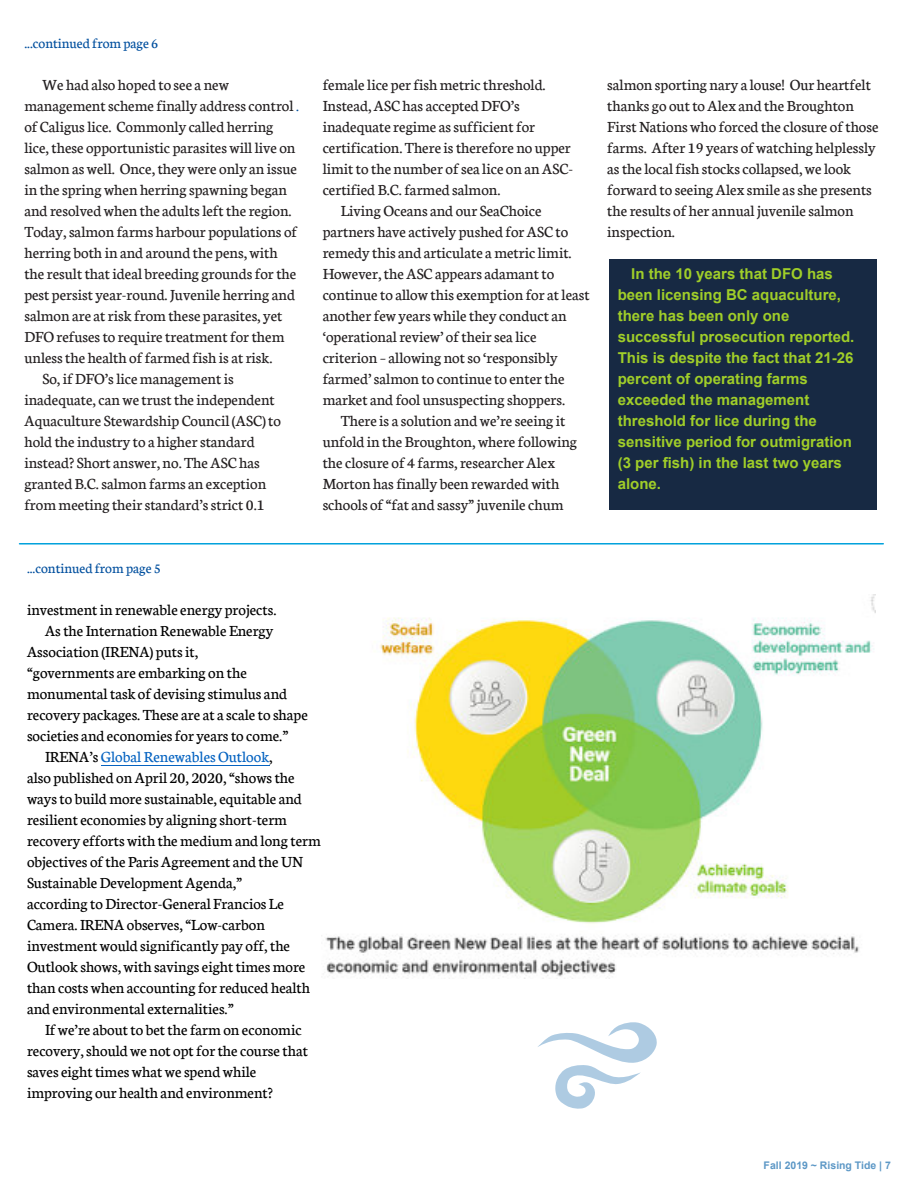
<style>
.page{position:relative;width:918px;height:1188px;background:#fff}
.page>*{position:absolute;margin:0;border:0;box-sizing:border-box;transform-origin:0 0}
.t1{font:16.5px/21px "Neuton";color:#231f20}
.t2{font:16.5px "Neuton";color:#000}
.t3{font:16.5px "Neuton";color:#0563c1}
.t4{font:700 15px/21px "Arial";color:#a0ce29}
.t5{font:15px "Neuton";color:#004f9e}
.t6{font:700 10.5px "Arial";color:#5d98c6}
.s1{font-size:15px;color:#004f9e}
.s2{color:#000}
</style>
<div class="page">
<hr style="left:101px;top:765px;width:168px;height:1px;background:#0563c1">
<hr style="left:20px;top:543px;width:863px;height:2px;background:#00a1dc">
<img style="left:321px;top:594px;width:554px;height:385px">
<svg style="left:538px;top:1022px;width:119px;height:87px"></svg>
<div style="left:609px;top:259px;width:268px;height:251px;background:#172943"></div>
<p class="t5" style="left:24px;top:33px;width:135px">...continued from page 6</p>
<p class="t1" style="left:42px;top:73px;width:188px">We had also hoped to see a new</p>
<p class="t1" style="left:24px;top:94px;width:276px">management scheme finally address control <span class="s1">.</span></p>
<p class="t1" style="left:24px;top:115px;width:251px">of Caligus lice. Commonly called herring</p>
<p class="t1" style="left:24px;top:136px;width:273px">lice, these opportunistic parasites will live on</p>
<p class="t1" style="left:24px;top:157px;width:274px">salmon as well. Once, they were only an issue</p>
<p class="t1" style="left:24px;top:178px;width:264px">in the spring when herring spawning began</p>
<p class="t1" style="left:24px;top:199px;width:269px">and resolved when the adults left the region.</p>
<p class="t1" style="left:24px;top:220px;width:274px">Today, salmon farms harbour populations of</p>
<p class="t1" style="left:24px;top:241px;width:255px">herring both in and around the pens, with</p>
<p class="t1" style="left:24px;top:262px;width:273px">the result that ideal breeding grounds for the</p>
<p class="t1" style="left:24px;top:283px;width:272px">pest persist year-round. Juvenile herring and</p>
<p class="t1" style="left:24px;top:304px;width:260px">salmon are at risk from these parasites, yet</p>
<p class="t1" style="left:24px;top:325px;width:262px">DFO refuses to require treatment for them</p>
<p class="t1" style="left:24px;top:346px;width:250px">unless the health of farmed fish is at risk.</p>
<p class="t1" style="left:42px;top:367px;width:193px">So, if DFO’s lice management is</p>
<p class="t1" style="left:24px;top:388px;width:252px">inadequate, can we trust the independent</p>
<p class="t1" style="left:24px;top:409px;width:258px">Aquaculture Stewardship Council (ASC) to</p>
<p class="t1" style="left:24px;top:430px;width:232px">hold the industry to a higher standard</p>
<p class="t1" style="left:24px;top:451px;width:237px">instead? Short answer, no. The ASC has</p>
<p class="t1" style="left:24px;top:472px;width:243px">granted B.C. salmon farms an exception</p>
<p class="t1" style="left:24px;top:493px;width:242px">from meeting their standard’s strict 0.1</p>
<p class="t1" style="left:323px;top:73px;width:225px">female lice per fish metric threshold.</p>
<p class="t1" style="left:323px;top:94px;width:199px">Instead, ASC has accepted DFO’s</p>
<p class="t1" style="left:323px;top:115px;width:214px">inadequate regime as sufficient for</p>
<p class="t1" style="left:323px;top:136px;width:250px">certification. There is therefore no upper</p>
<p class="t1" style="left:323px;top:157px;width:252px">limit to the number of sea lice on an ASC-</p>
<p class="t1" style="left:323px;top:178px;width:179px">certified B.C. farmed salmon.</p>
<p class="t1" style="left:341px;top:199px;width:202px">Living Oceans and our SeaChoice</p>
<p class="t1" style="left:323px;top:220px;width:247px">partners have actively pushed for ASC to</p>
<p class="t1" style="left:323px;top:241px;width:251px">remedy this and articulate a metric limit.</p>
<p class="t1" style="left:323px;top:262px;width:233px">However, the ASC appears adamant to</p>
<p class="t1" style="left:323px;top:283px;width:269px">continue to allow this exemption for at least</p>
<p class="t1" style="left:323px;top:304px;width:245px">another few years while they conduct an</p>
<p class="t1" style="left:323px;top:325px;width:215px">‘operational review’ of their sea lice</p>
<p class="t1" style="left:323px;top:346px;width:236px">criterion – allowing not so ‘responsibly</p>
<p class="t1" style="left:323px;top:367px;width:243px">farmed’ salmon to continue to enter the</p>
<p class="t1" style="left:323px;top:388px;width:244px">market and fool unsuspecting shoppers.</p>
<p class="t1" style="left:341px;top:409px;width:226px">There is a solution and we’re seeing it</p>
<p class="t1" style="left:323px;top:430px;width:256px">unfold in the Broughton, where following</p>
<p class="t1" style="left:323px;top:451px;width:234px">the closure of 4 farms, researcher Alex</p>
<p class="t1" style="left:323px;top:472px;width:238px">Morton has finally been rewarded with</p>
<p class="t1" style="left:323px;top:493px;width:242px">schools of “fat and sassy” juvenile chum</p>
<p class="t1" style="left:607px;top:73px;width:273px">salmon sporting nary a louse! Our heartfelt thanks go out to Alex and the Broughton First Nations who forced the closure of those farms. After 19 years of watching helplessly as the local fish stocks collapsed, we look forward to seeing Alex smile as she presents the results of her annual juvenile salmon inspection.</p>
<p class="t4" style="left:618px;top:265px;width:238px;text-indent:14px">In the 10 years that DFO has been licensing BC aquaculture, there has been only one successful prosecution reported.<br>This is despite the fact that 21-26 percent of operating farms exceeded the management threshold for lice during the sensitive period for outmigration (3 per fish) in the last two years alone.</p>
<p class="t5" style="left:27px;top:558px;width:135px">...continued from page 5</p>
<p class="t2" style="left:27px;top:598px;width:251px">investment in renewable energy projects.</p>
<p class="t2" style="left:45px;top:619px;width:230px">As the Internation Renewable Energy</p>
<p class="t2" style="left:27px;top:640px;width:173px">Association (IRENA) puts it,</p>
<p class="t2" style="left:27px;top:661px;width:221px">“governments are embarking on the</p>
<p class="t2" style="left:27px;top:682px;width:262px">monumental task of devising stimulus and</p>
<p class="t2" style="left:27px;top:703px;width:282px">recovery packages. These are at a scale to shape</p>
<p class="t2" style="left:27px;top:724px;width:263px">societies and economies for years to come.”</p>
<p class="t3" style="left:45px;top:745px;width:229px"><span class="s2">IRENA’s</span>Global Renewables Outlook<span class="s2">,</span></p>
<p class="t2" style="left:27px;top:766px;width:269px">also published on April 20, 2020, “shows the</p>
<p class="t2" style="left:27px;top:787px;width:276px">ways to build more sustainable, equitable and</p>
<p class="t2" style="left:27px;top:808px;width:262px">resilient economies by aligning short-term</p>
<p class="t2" style="left:27px;top:829px;width:295px">recovery efforts with the medium and long term</p>
<p class="t2" style="left:27px;top:850px;width:277px">objectives of the Paris Agreement and the UN</p>
<p class="t2" style="left:27px;top:871px;width:217px">Sustainable Development Agenda,”</p>
<p class="t2" style="left:27px;top:892px;width:258px">according to Director-General Francios Le</p>
<p class="t2" style="left:27px;top:913px;width:239px">Camera. IRENA observes, “Low-carbon</p>
<p class="t2" style="left:27px;top:934px;width:265px">investment would significantly pay off, the</p>
<p class="t2" style="left:27px;top:955px;width:280px">Outlook shows, with savings eight times more</p>
<p class="t2" style="left:27px;top:976px;width:285px">than costs when accounting for reduced health</p>
<p class="t2" style="left:27px;top:997px;width:208px">and environmental externalities.”</p>
<p class="t2" style="left:45px;top:1018px;width:258px">If we’re about to bet the farm on economic</p>
<p class="t2" style="left:27px;top:1039px;width:282px">recovery, should we not opt for the course that</p>
<p class="t2" style="left:27px;top:1060px;width:231px">saves eight times what we spend while</p>
<p class="t2" style="left:27px;top:1081px;width:248px">improving our health and environment?</p>
<p class="t6" style="left:764px;top:1161px;width:129px">Fall 2019 ~ Rising Tide | 7</p>
</div>
